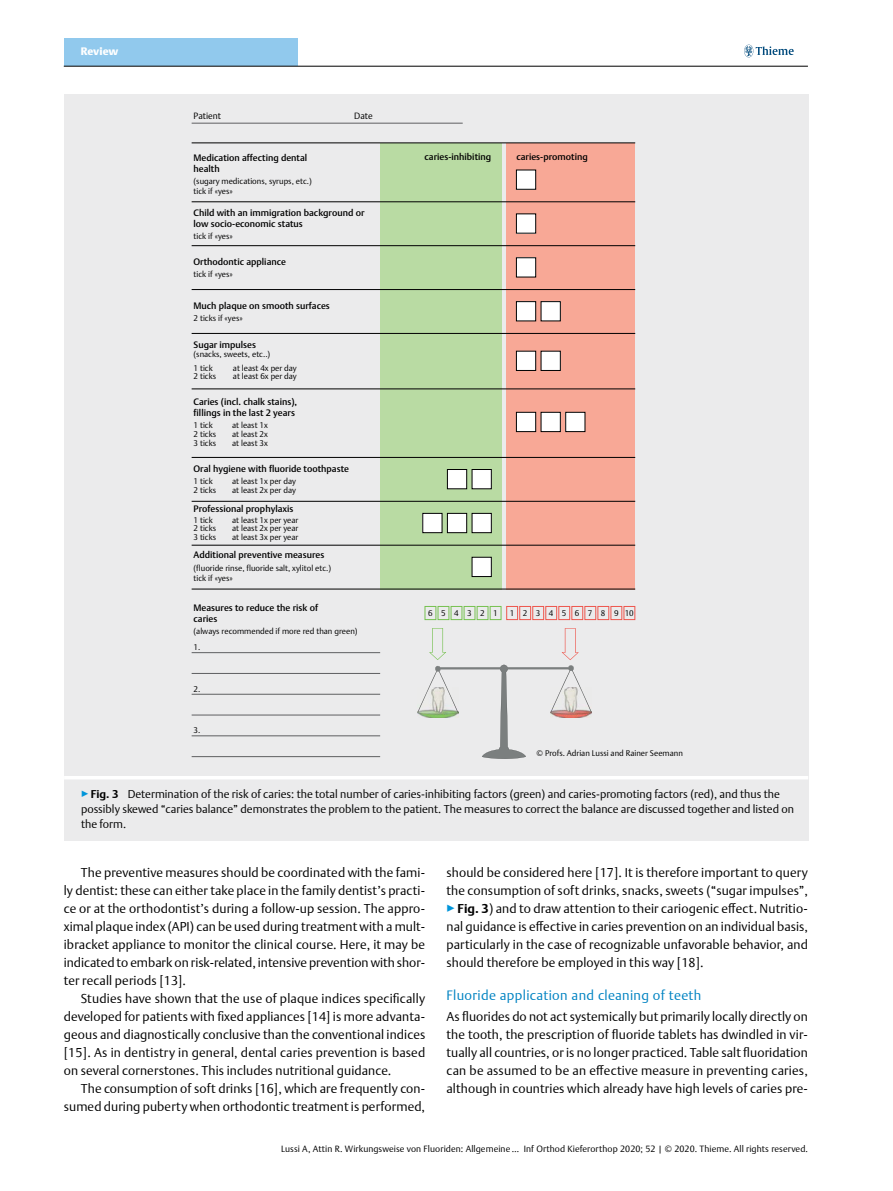
<style>
.page{position:relative;width:893px;height:1191px;background:#fff}
.page>*{position:absolute;margin:0;border:0;box-sizing:border-box;transform-origin:0 0}
.t1{font:300 13.5px "Thieme Argo 2011";letter-spacing:.025em;color:#0083c2}
.t2{font:300 12.75px/18px "Thieme Argo 2011";letter-spacing:.01em;color:#000;text-align:justify}
.t3{font:300 11.25px/15px "Thieme Argo 2011";color:#000}
.t4{font:900 10.8px "Thieme Argo 2011";letter-spacing:-.005em;color:#fff}
.t5{font:500 9.3px/11.1px "Thieme Argo 2011";color:#000}
.t6{font:300 9px "Thieme Argo 2011";letter-spacing:.01em;color:#000}
.t7{font:300 8.1px/9.8px "Thieme Argo 2011";color:#000}
.t8{font:300 8.1px "Thieme Argo 2011";letter-spacing:1.04em;color:#000}
.s1{color:#0095da}
.s2{font-weight:700}
</style>
<div class="page">
<div style="left:64px;top:38px;width:234px;height:28px;background:#91c9ed"></div>
<svg style="left:744px;top:45px;width:50px;height:12px"></svg>
<hr style="left:64px;top:66px;width:744px;height:1px;background:#000">
<div style="left:64px;top:776px;width:744px;height:64px;background:#ebebec"></div>
<hr style="left:64px;top:775px;width:744px;height:4px;background:#fff">
<div style="left:64px;top:95px;width:744px;height:681px;background:#ebebec"></div>
<svg style="left:191px;top:142px;width:445px;height:447px"></svg>
<hr style="left:192px;top:123px;width:271px;height:1px;background:#5e5f61">
<hr style="left:192px;top:652px;width:188px;height:1px;background:#5e5f61">
<hr style="left:192px;top:673px;width:188px;height:1px;background:#5e5f61">
<hr style="left:192px;top:694px;width:188px;height:1px;background:#5e5f61">
<hr style="left:192px;top:715px;width:188px;height:1px;background:#5e5f61">
<hr style="left:192px;top:735px;width:188px;height:1px;background:#5e5f61">
<hr style="left:192px;top:756px;width:188px;height:1px;background:#5e5f61">
<div style="left:506px;top:606px;width:12px;height:14px;border:1px solid #ee564d"></div>
<div style="left:519px;top:606px;width:12px;height:14px;border:1px solid #ee564d"></div>
<div style="left:532px;top:606px;width:12px;height:14px;border:1px solid #ee564d"></div>
<div style="left:545px;top:606px;width:12px;height:14px;border:1px solid #ee564d"></div>
<div style="left:558px;top:606px;width:12px;height:14px;border:1px solid #ee564d"></div>
<div style="left:571px;top:606px;width:12px;height:14px;border:1px solid #ee564d"></div>
<div style="left:584px;top:606px;width:12px;height:14px;border:1px solid #ee564d"></div>
<div style="left:597px;top:606px;width:12px;height:14px;border:1px solid #ee564d"></div>
<div style="left:611px;top:606px;width:11px;height:14px;border:1px solid #ee564d"></div>
<div style="left:624px;top:606px;width:11px;height:14px;border:1px solid #ee564d"></div>
<div style="left:477px;top:606px;width:11px;height:14px;border:1px solid #76c150"></div>
<div style="left:490px;top:606px;width:11px;height:14px;border:1px solid #76c150"></div>
<div style="left:464px;top:606px;width:11px;height:14px;border:1px solid #76c150"></div>
<div style="left:451px;top:606px;width:11px;height:14px;border:1px solid #76c150"></div>
<div style="left:438px;top:606px;width:11px;height:14px;border:1px solid #76c150"></div>
<div style="left:425px;top:606px;width:11px;height:14px;border:1px solid #76c150"></div>
<svg style="left:418px;top:628px;width:173px;height:131px"></svg>
<p class="t4" style="left:81px;top:44px;width:39px">Review</p>
<p class="t6" style="left:194px;top:110px;width:29px">Patient</p>
<p class="t6" style="left:354px;top:110px;width:20px">Date</p>
<p class="t5" style="left:194px;top:152px;width:115px">Medication affecting dental health</p>
<p class="t7" style="left:194px;top:176px;width:120px">(sugary medications, syrups, etc.) tick if «yes»</p>
<p class="t5" style="left:194px;top:207px;width:172px">Child with an immigration background or low socio-economic status</p>
<p class="t7" style="left:194px;top:231px;width:41px">tick if «yes»</p>
<p class="t5" style="left:194px;top:256px;width:94px">Orthodontic appliance</p>
<p class="t7" style="left:194px;top:269px;width:41px">tick if «yes»</p>
<p class="t5" style="left:194px;top:300px;width:138px">Much plaque on smooth surfaces</p>
<p class="t7" style="left:194px;top:313px;width:51px">2 ticks if «yes»</p>
<p class="t5" style="left:194px;top:338px;width:64px">Sugar impulses</p>
<p class="t7" style="left:194px;top:347px;width:78px;line-height:13.5px">(snacks, sweets, etc..)<br>1 tick</p>
<p class="t7" style="left:233px;top:363px;width:65px">at least 4x per day</p>
<p class="t7" style="left:194px;top:371px;width:24px">2 ticks</p>
<p class="t7" style="left:233px;top:371px;width:65px">at least 6x per day</p>
<p class="t5" style="left:194px;top:396px;width:105px">Caries (incl. chalk stains), fillings in the last 2 years</p>
<p class="t7" style="left:194px;top:420px;width:21px">1 tick</p>
<p class="t7" style="left:232px;top:420px;width:37px">at least 1x</p>
<p class="t7" style="left:194px;top:429px;width:24px">2 ticks</p>
<p class="t7" style="left:232px;top:429px;width:37px">at least 2x</p>
<p class="t7" style="left:194px;top:438px;width:24px">3 ticks</p>
<p class="t7" style="left:232px;top:438px;width:37px">at least 3x</p>
<p class="t5" style="left:194px;top:462px;width:157px">Oral hygiene with fluoride toothpaste</p>
<p class="t7" style="left:194px;top:476px;width:21px">1 tick</p>
<p class="t7" style="left:232px;top:476px;width:65px">at least 1x per day</p>
<p class="t7" style="left:194px;top:485px;width:24px">2 ticks</p>
<p class="t7" style="left:232px;top:485px;width:65px">at least 2x per day</p>
<p class="t5" style="left:194px;top:503px;width:101px">Professional prophylaxis</p>
<p class="t7" style="left:194px;top:515px;width:21px">1 tick</p>
<p class="t7" style="left:232px;top:515px;width:68px">at least 1x per year</p>
<p class="t7" style="left:194px;top:523px;width:24px">2 ticks</p>
<p class="t7" style="left:232px;top:523px;width:68px">at least 2x per year</p>
<p class="t7" style="left:194px;top:532px;width:24px">3 ticks</p>
<p class="t7" style="left:232px;top:532px;width:68px">at least 3x per year</p>
<p class="t5" style="left:194px;top:549px;width:132px">Additional preventive measures</p>
<p class="t7" style="left:194px;top:563px;width:139px">(fluoride rinse, fluoride salt, xylitol etc.) tick if «yes»</p>
<p class="t5" style="left:194px;top:602px;width:126px">Measures to reduce the risk of caries</p>
<p class="t7" style="left:194px;top:622px;width:166px;line-height:16.2px">(always recommended if more red than green)<br>1.</p>
<p class="t7" style="left:194px;top:683px;width:8px">2.</p>
<p class="t7" style="left:194px;top:725px;width:8px">3.</p>
<p class="t5" style="left:425px;top:151px;width:68px">caries-inhibiting</p>
<p class="t5" style="left:516px;top:151px;width:73px">caries-promoting</p>
<p class="t7" style="left:428px;top:608px;width:71px">654321</p>
<p class="t8" style="left:510px;top:607px;width:126px">12345678910</p>
<p class="t7" style="left:536px;top:748px;width:148px">© Profs. Adrian Lussi and Rainer Seemann</p>
<p class="t3" style="left:81px;top:786px;width:714px"><span class="s1">▶</span><span class="s2">Fig. 3</span> Determination of the risk of caries: the total number of caries-inhibiting factors (green) and caries-promoting factors (red), and thus the possibly skewed “caries balance” demonstrates the problem to the patient. The measures to correct the balance are discussed together and listed on the form.</p>
<p class="t2" style="left:64px;top:863px;width:363px;text-indent:17px">The preventive measures should be coordinated with the fami&shy;ly dentist: these can either take place in the family dentist’s practi&shy;ce or at the orthodontist’s during a follow-up session. The appro&shy;ximal plaque index (API) can be used during treatment with a mult&shy;ibracket appliance to monitor the clinical course. Here, it may be indicated to embark on risk-related, intensive prevention with shor&shy;ter recall periods [13].</p>
<p class="t2" style="left:64px;top:989px;width:363px;text-indent:17px">Studies have shown that the use of plaque indices specifically developed for patients with fixed appliances [14] is more advanta&shy;geous and diagnostically conclusive than the conventional indices [15]. As in dentistry in general, dental caries prevention is based on several cornerstones. This includes nutritional guidance.</p>
<p class="t2" style="left:64px;top:1079px;width:363px;text-align:right">The consumption of soft drinks [16], which are frequently con&shy;sumed during puberty when orthodontic treatment is performed,</p>
<p class="t2" style="left:446px;top:863px;width:363px">should be considered here [17]. It is therefore important to query the consumption of soft drinks, snacks, sweets (“sugar impulses”, <span class="s1">▶</span><span class="s2">Fig. 3</span>) and to draw attention to their cariogenic effect. Nutritio&shy;nal guidance is effective in caries prevention on an individual basis, particularly in the case of recognizable unfavorable behavior, and should therefore be employed in this way [18].</p>
<p class="t1" style="left:446px;top:986px;width:256px">Fluoride application and cleaning of teeth</p>
<p class="t2" style="left:446px;top:1007px;width:363px">As fluorides do not act systemically but primarily locally directly on the tooth, the prescription of fluoride tablets has dwindled in vir&shy;tually all countries, or is no longer practiced. Table salt fluoridation can be assumed to be an effective measure in preventing caries, although in countries which already have high levels of caries pre-</p>
<p class="t6" style="left:281px;top:1143px;width:528px">Lussi A, Attin R. Wirkungsweise von Fluoriden: Allgemeine … Inf Orthod Kieferorthop 2020; 52 | © 2020. Thieme. All rights reserved.</p>
</div>
